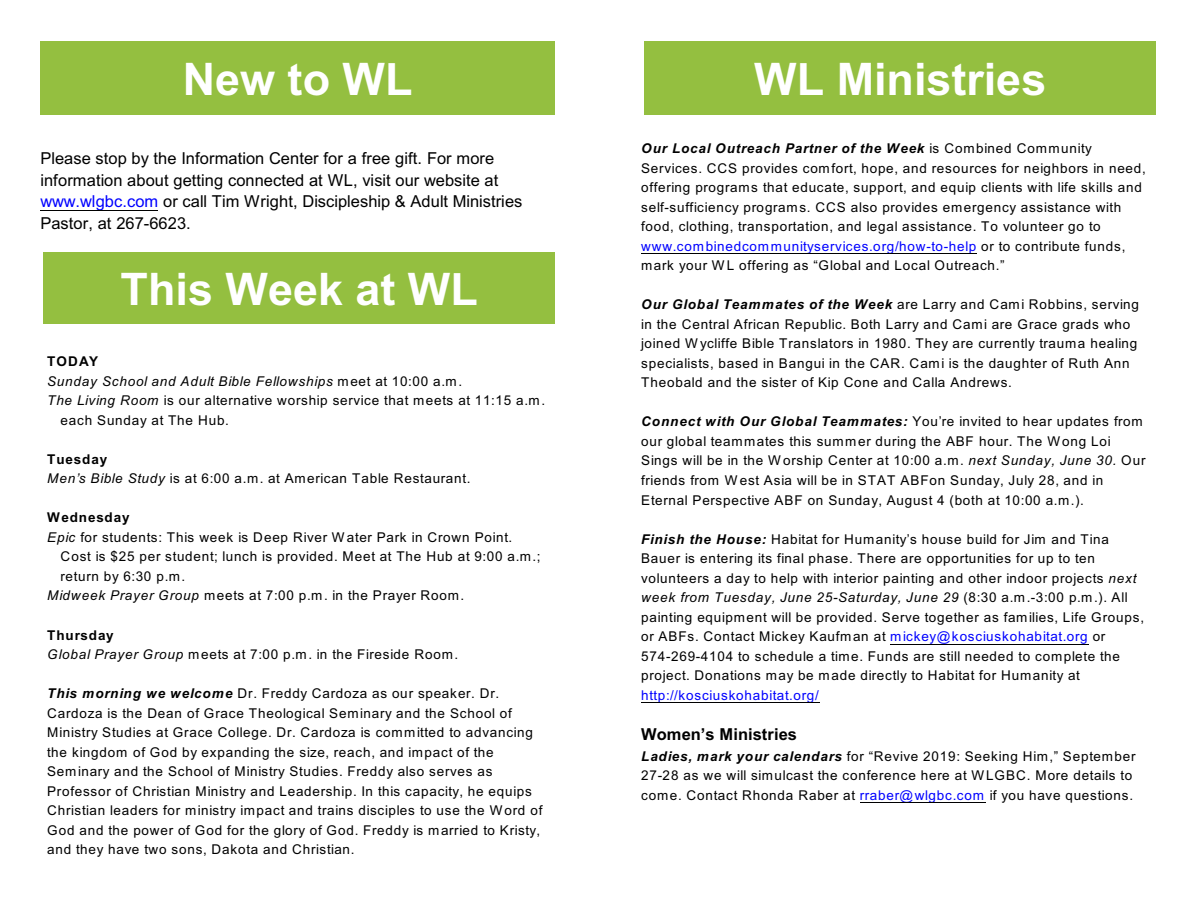
<style>
.page{position:relative;width:1188px;height:918px;background:#fff}
.page>*{position:absolute;margin:0;border:0;box-sizing:border-box;transform-origin:0 0}
.t1{font:700 44.85px "Arial";color:#fff}
.t2{font:16.5px/21.6px "Arial";letter-spacing:.005em;color:#000}
.t3{font:700 16.5px "Arial";letter-spacing:.005em;color:#000}
.t4{font:13.5px/19.5px "Arial";letter-spacing:.06em;color:#000}
.t5{font:italic 13.5px "Arial";letter-spacing:.06em;color:#000}
.t6{font:13.5px "Arial";letter-spacing:.06em;color:#00f}
.t7{font:700 13.5px "Arial";letter-spacing:.06em;color:#000}
.s1{color:#00f}
.s2{font-style:normal}
.s3{font-style:italic}
.s4{font-weight:700}
.s5{font-weight:700;font-style:italic}
</style>
<div class="page">
<hr style="left:40px;top:210px;width:118px;height:1px;background:#000">
<div style="left:40px;top:41px;width:515px;height:74px;background:#94bf40"></div>
<div style="left:43px;top:253px;width:512px;height:71px;background:#94bf40"></div>
<hr style="left:641px;top:253px;width:336px;height:1px;background:#000">
<hr style="left:890px;top:644px;width:199px;height:1px;background:#000">
<hr style="left:641px;top:702px;width:178px;height:1px;background:#000">
<hr style="left:860px;top:802px;width:126px;height:1px;background:#000">
<div style="left:644px;top:41px;width:512px;height:74px;background:#94bf40"></div>
<h1 class="t1" style="left:183px;top:62px;width:231px">New to WL</h1>
<p class="t2" style="left:40px;top:149px;width:483px">Please stop by the Information Center for a free gift. For more information about getting connected at WL, visit our website at <span class="s1">www.wlgbc.com</span> or call Tim Wright, Discipleship &amp; Adult Ministries Pastor, at 267-6623.</p>
<h1 class="t1" style="left:121px;top:272px;width:359px">This Week at WL</h1>
<p class="t7" style="left:47px;top:356px;width:53px">TODAY</p>
<p class="t5" style="left:47px;top:376px;width:416px">Sunday School and Adult Bible Fellowships <span class="s2">meet at 10:00 a.m.</span></p>
<p class="t4" style="left:47px;top:392px;width:499px"><span class="s3">The Living Room</span> is our alternative worship service that meets at 11:15 a.m.</p>
<p class="t4" style="left:61px;top:412px;width:170px">each Sunday at The Hub.</p>
<p class="t4" style="left:47px;top:451px;width:425px"><span class="s4">Tuesday<br></span><span class="s3">Men’s Bible Study</span> is at 6:00 a.m. at American Table Restaurant.</p>
<p class="t7" style="left:47px;top:513px;width:84px">Wednesday</p>
<p class="t4" style="left:47px;top:529px;width:467px"><span class="s3">Epic</span> for students: This week is Deep River Water Park in Crown Point.</p>
<p class="t4" style="left:61px;top:548px;width:481px">Cost is $25 per student; lunch is provided. Meet at The Hub at 9:00 a.m.;</p>
<p class="t4" style="left:61px;top:568px;width:126px">return by 6:30 p.m.</p>
<p class="t4" style="left:47px;top:587px;width:419px"><span class="s3">Midweek Prayer Group</span> meets at 7:00 p.m. in the Prayer Room.</p>
<p class="t4" style="left:47px;top:626px;width:413px"><span class="s4">Thursday<br></span><span class="s3">Global Prayer Group</span> meets at 7:00 p.m. in the Fireside Room.</p>
<p class="t4" style="left:47px;top:685px;width:497px"><span class="s5">This morning we welcome</span> Dr. Freddy Cardoza as our speaker. Dr.<br>Cardoza is the Dean of Grace Theological Seminary and the School of Ministry Studies at Grace College. Dr. Cardoza is committed to advancing the kingdom of God by expanding the size, reach, and impact of the Seminary and the School of Ministry Studies. Freddy also serves as Professor of Christian Ministry and Leadership. In this capacity, he equips Christian leaders for ministry impact and trains disciples to use the Word of God and the power of God for the glory of God. Freddy is married to Kristy, and they have two sons, Dakota and Christian.</p>
<h1 class="t1" style="left:754px;top:62px;width:294px">WL Ministries</h1>
<p class="t4" style="left:641px;top:140px;width:506px"><span class="s5">Our Local Outreach Partner of the Week</span> is Combined Community Services. CCS provides comfort, hope, and resources for neighbors in need, offering programs that educate, support, and equip clients with life skills and self-sufficiency programs. CCS also provides emergency assistance with food, clothing, transportation, and legal assistance. To volunteer go to <span class="s1">www.combinedcommunityservices.org/how-to-help</span> or to contribute funds, mark your WL offering as “Global and Local Outreach.”</p>
<p class="t4" style="left:641px;top:296px;width:499px"><span class="s5">Our Global Teammates of the Week</span> are Larry and Cami Robbins, serving in the Central African Republic. Both Larry and Cami are Grace grads who joined Wycliffe Bible Translators in 1980. They are currently trauma healing specialists, based in Bangui in the CAR. Cami is the daughter of Ruth Ann Theobald and the sister of Kip Cone and Calla Andrews.</p>
<p class="t4" style="left:641px;top:413px;width:506px"><span class="s5">Connect with Our Global Teammates:</span> You’re invited to hear updates from our global teammates this summer during the ABF hour. The Wong Loi Sings will be in the Worship Center at 10:00 a.m. <span class="s3">next Sunday, June 30.</span> Our friends from West Asia will be in STAT ABFon Sunday, July 28, and in Eternal Perspective ABF on Sunday, August 4 (both at 10:00 a.m.).</p>
<p class="t4" style="left:641px;top:530px;width:505px"><span class="s5">Finish the House:</span> Habitat for Humanity’s house build for Jim and Tina Bauer is entering its final phase. There are opportunities for up to ten volunteers a day to help with interior painting and other indoor projects <span class="s3">next week from Tuesday, June 25-Saturday, June 29</span> (8:30 a.m.-3:00 p.m.). All painting equipment will be provided. Serve together as families, Life Groups, or ABFs. Contact Mickey Kaufman at <span class="s1">mickey@kosciuskohabitat.org</span> or 574-269-4104 to schedule a time. Funds are still needed to complete the project. Donations may be made directly to Habitat for Humanity at</p>
<p class="t6" style="left:641px;top:690px;width:179px">http://kosciuskohabitat.org/</p>
<p class="t3" style="left:641px;top:728px;width:157px">Women’s Ministries</p>
<p class="t4" style="left:641px;top:747px;width:496px"><span class="s5">Ladies, mark your calendars</span> for “Revive 2019: Seeking Him,” September<br>27-28 as we will simulcast the conference here at WLGBC. More details to come. Contact Rhonda Raber at <span class="s1">rraber@wlgbc.com</span> if you have questions.</p>
</div>
